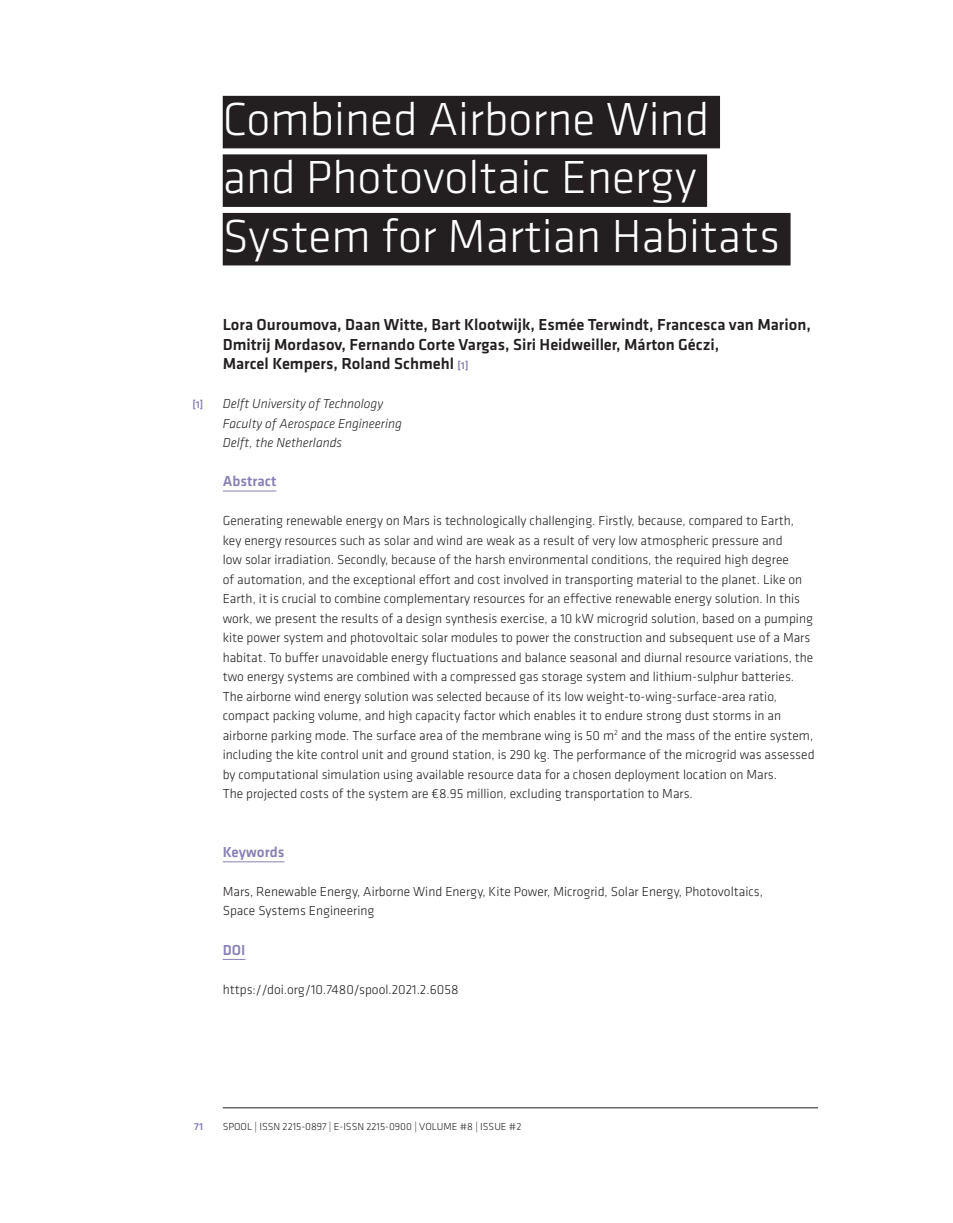
<style>
.page{position:relative;width:953px;height:1223px;background:#fff}
.page>*{position:absolute;margin:0;border:0;box-sizing:border-box;transform-origin:0 0}
.FRONT_Title{font:300 48px/58.5px "Klavika Basic";color:#fff}
.FRONT_Author{font:500 16.5px/19.5px "Klavika Basic";color:#231f20}
.SUBHEADING_Normal_2{font:500 15px "Klavika Basic";color:#8780b5}
.BODY_Normal{font:500 15px "Klavika Basic";color:#8780b5}
.BODY_Normal-2{font:300 13.5px/19.5px "Klavika Basic";color:#231f20}
.t1{font:italic 300 13.5px/19.5px "Klavika Basic";color:#231f20}
.MASTERPAGE_FOOTER{font:300 10.5px "Klavika Basic";color:#231f20}
.t2{font:500 10.5px "Klavika Basic";color:#8780b5}
.s1{font-size:10.5px;color:#8780b5}
</style>
<div class="page">
<hr style="left:223px;top:1107px;width:594px;height:1px;background:#231f20">
<div style="left:223px;top:96px;width:496px;height:52px;background:#231f20"></div>
<div style="left:223px;top:154px;width:483px;height:53px;background:#231f20"></div>
<div style="left:223px;top:213px;width:567px;height:52px;background:#231f20"></div>
<hr style="left:223px;top:490px;width:53px;height:1px;background:#8780b5">
<hr style="left:223px;top:861px;width:61px;height:1px;background:#8780b5">
<svg style="left:223px;top:958px;width:22px;height:1px"></svg>
<p class="FRONT_Title" style="left:223px;top:89px;width:558px">Combined Airborne Wind and Photovoltaic Energy<br>System for Martian Habitats</p>
<p class="FRONT_Author" style="left:223px;top:314px;width:589px">Lora Ouroumova, Daan Witte, Bart Klootwijk, Esmée Terwindt, Francesca van Marion,<br>Dmitrij Mordasov, Fernando Corte Vargas, Siri Heidweiller, Márton Géczi,<br>Marcel Kempers, Roland Schmehl <span class="s1">[1]</span></p>
<p class="t2" style="left:192px;top:397px;width:12px">[1]</p>
<p class="t1" style="left:223px;top:393px;width:180px">Delft University of Technology<br>Faculty of Aerospace Engineering<br>Delft, the Netherlands</p>
<p class="SUBHEADING_Normal_2" style="left:223px;top:471px;width:55px">Abstract</p>
<p class="BODY_Normal-2" style="left:223px;top:510px;width:593px">Generating renewable energy on Mars is technologically challenging. Firstly, because, compared to Earth, key energy resources such as solar and wind are weak as a result of very low atmospheric pressure and<br>low solar irradiation. Secondly, because of the harsh environmental conditions, the required high degree<br>of automation, and the exceptional effort and cost involved in transporting material to the planet. Like on Earth, it is crucial to combine complementary resources for an effective renewable energy solution. In this work, we present the results of a design synthesis exercise, a 10 kW microgrid solution, based on a pumping kite power system and photovoltaic solar modules to power the construction and subsequent use of a Mars habitat. To buffer unavoidable energy fluctuations and balance seasonal and diurnal resource variations, the two energy systems are combined with a compressed gas storage system and lithium-sulphur batteries.<br>The airborne wind energy solution was selected because of its low weight-to-wing-surface-area ratio, compact packing volume, and high capacity factor which enables it to endure strong dust storms in an airborne parking mode. The surface area of the membrane wing is 50 m<sup>2</sup> and the mass of the entire system, including the kite control unit and ground station, is 290 kg. The performance of the microgrid was assessed by computational simulation using available resource data for a chosen deployment location on Mars.<br>The projected costs of the system are €8.95 million, excluding transportation to Mars.</p>
<p class="SUBHEADING_Normal_2" style="left:223px;top:841px;width:63px">Keywords</p>
<p class="BODY_Normal-2" style="left:223px;top:881px;width:541px">Mars, Renewable Energy, Airborne Wind Energy, Kite Power, Microgrid, Solar Energy, Photovoltaics,<br>Space Systems Engineering</p>
<p class="BODY_Normal" style="left:223px;top:939px;width:24px">DOI</p>
<p class="BODY_Normal-2" style="left:223px;top:978px;width:237px">https://doi.org/10.7480/spool.2021.2.6058</p>
<p class="t2" style="left:194px;top:1119px;width:11px">71</p>
<p class="MASTERPAGE_FOOTER" style="left:223px;top:1119px;width:300px">SPOOL | ISSN 2215-0897 | E-ISSN 2215-0900 | VOLUME #8 | ISSUE #2</p>
</div>
